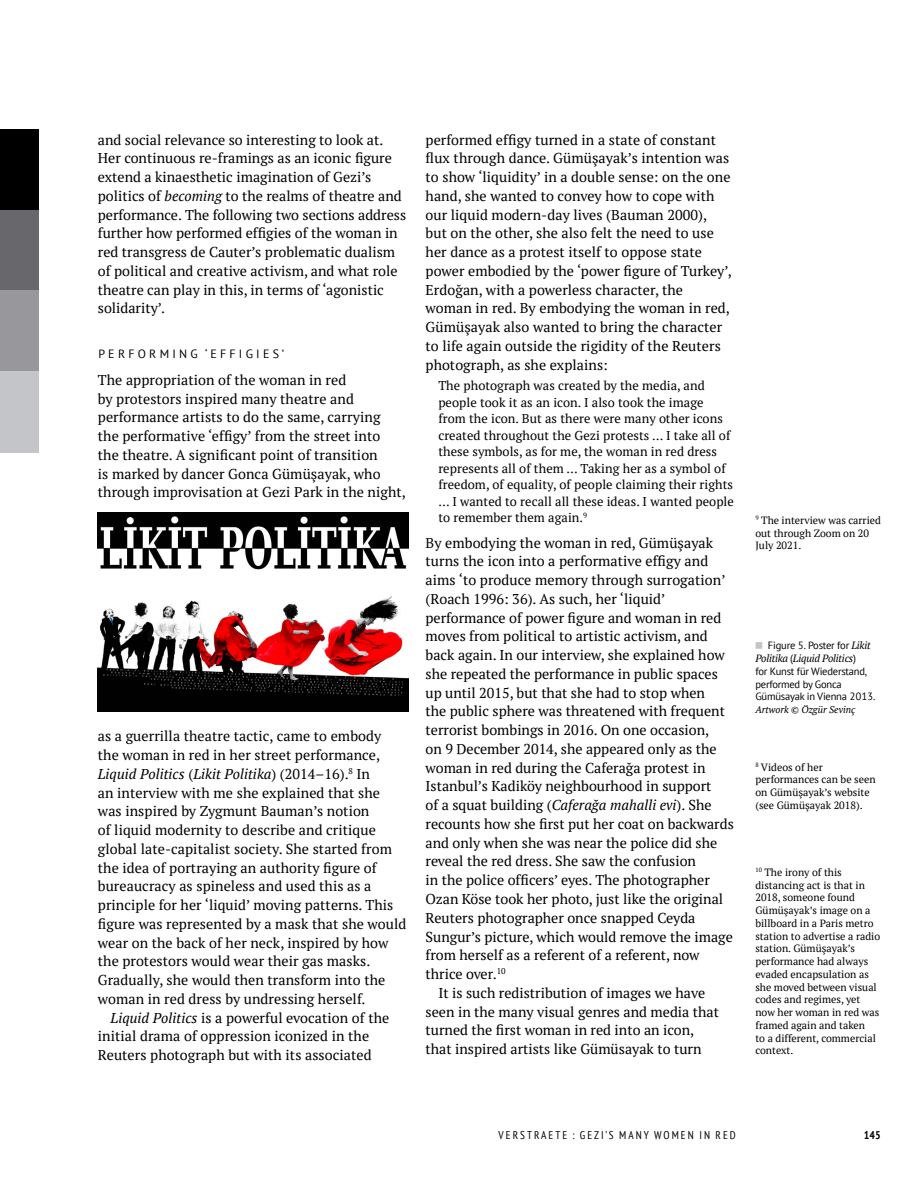
<style>
.page{position:relative;width:915px;height:1191px;background:#fff}
.page>*{position:absolute;margin:0;border:0;box-sizing:border-box;transform-origin:0 0}
.t1{font:14.25px/18.8px "PT Serif";letter-spacing:.005em;color:#000}
.t2{font:12.75px/16.5px "PT Serif";letter-spacing:.005em;color:#000}
.t3{font:12px "PT Sans";letter-spacing:.27em;color:#000}
.t4{font:condensed 11.25px "PT Sans";letter-spacing:.18em;color:#000}
.t5{font:700 condensed 11.25px "PT Sans";color:#000}
.t6{font:10.5px/12.8px "PT Serif";color:#000}
.t7{font:10.5px/12.8px "PT Sans";letter-spacing:-.02em;color:#000}
.t8{font:italic 10.5px "PT Serif";letter-spacing:-.02em;color:#000}
.t9{font:italic 9.75px "PT Serif";color:#000}
.s1{font-style:italic}
.s2{font-family:"Instantdecor";font-size:12px;color:#c3c5c8}
.s3{font-family:"PT Serif";font-style:italic}
.s4{font-family:"PT Sans";font-style:normal}
</style>
<div class="page">
<div style="left:0;top:130px;width:38px;height:81px;background:#000"></div>
<div style="left:0;top:211px;width:38px;height:81px;background:#68676c"></div>
<div style="left:0;top:290px;width:38px;height:81px;background:#98989c"></div>
<div style="left:0;top:371px;width:38px;height:81px;background:#c3c5c8"></div>
<img style="left:98px;top:513px;width:310px;height:199px">
<p class="t1" style="left:98px;top:130px;width:310px">and social relevance so interesting to look at.<br>Her continuous re-framings as an iconic figure extend a kinaesthetic imagination of Gezi’s politics of <span class="s1">becoming</span> to the realms of theatre and performance. The following two sections address further how performed effigies of the woman in red transgress de Cauter’s problematic dualism of political and creative activism, and what role theatre can play in this, in terms of ‘agonistic solidarity’.</p>
<p class="t3" style="left:98px;top:346px;width:187px">PERFORMING ‘EFFIGIES’</p>
<p class="t1" style="left:98px;top:370px;width:309px">The appropriation of the woman in red<br>by protestors inspired many theatre and performance artists to do the same, carrying<br>the performative ‘effigy’ from the street into<br>the theatre. A significant point of transition<br>is marked by dancer Gonca Gümüşayak, who through improvisation at Gezi Park in the night,</p>
<p class="t1" style="left:98px;top:726px;width:310px">as a guerrilla theatre tactic, came to embody<br>the woman in red in her street performance, <span class="s1">Liquid Politics</span> (<span class="s1">Likit Politika</span>) (2014–16).<sup>8</sup> In<br>an interview with me she explained that she was inspired by Zygmunt Bauman’s notion<br>of liquid modernity to describe and critique global late-capitalist society. She started from the idea of portraying an authority figure of bureaucracy as spineless and used this as a principle for her ‘liquid’ moving patterns. This figure was represented by a mask that she would wear on the back of her neck, inspired by how the protestors would wear their gas masks.<br>Gradually, she would then transform into the woman in red dress by undressing herself.</p>
<p class="t1" style="left:98px;top:1008px;width:293px;text-indent:13px"><span class="s1">Liquid Politics</span> is a powerful evocation of the initial drama of oppression iconized in the<br>Reuters photograph but with its associated</p>
<p class="t1" style="left:425px;top:130px;width:308px">performed effigy turned in a state of constant flux through dance. Gümüşayak’s intention was to show ‘liquidity’ in a double sense: on the one hand, she wanted to convey how to cope with our liquid modern-day lives (Bauman 2000), but on the other, she also felt the need to use her dance as a protest itself to oppose state power embodied by the ‘power figure of Turkey’, Erdoğan, with a powerless character, the woman in red. By embodying the woman in red, Gümüşayak also wanted to bring the character to life again outside the rigidity of the Reuters photograph, as she explains:</p>
<p class="t2" style="left:438px;top:377px;width:297px">The photograph was created by the media, and people took it as an icon. I also took the image from the icon. But as there were many other icons created throughout the Gezi protests … I take all of these symbols, as for me, the woman in red dress represents all of them … Taking her as a symbol of freedom, of equality, of people claiming their rights … I wanted to recall all these ideas. I wanted people to remember them again.<sup>9</sup></p>
<p class="t1" style="left:425px;top:533px;width:289px">By embodying the woman in red, Gümüşayak</p>
<p class="t1" style="left:425px;top:552px;width:284px">turns the icon into a performative effigy and</p>
<p class="t1" style="left:425px;top:570px;width:301px">aims ‘to produce memory through surrogation’</p>
<p class="t1" style="left:425px;top:589px;width:241px">(Roach 1996: 36). As such, her ‘liquid’</p>
<p class="t1" style="left:425px;top:608px;width:297px">performance of power figure and woman in red</p>
<p class="t1" style="left:425px;top:627px;width:283px">moves from political to artistic activism, and</p>
<p class="t1" style="left:425px;top:645px;width:300px">back again. In our interview, she explained how</p>
<p class="t1" style="left:425px;top:664px;width:294px">she repeated the performance in public spaces</p>
<p class="t1" style="left:425px;top:683px;width:281px">up until 2015, but that she had to stop when</p>
<p class="t1" style="left:425px;top:702px;width:301px">the public sphere was threatened with frequent</p>
<p class="t1" style="left:425px;top:720px;width:285px">terrorist bombings in 2016. On one occasion,</p>
<p class="t1" style="left:425px;top:739px;width:292px">on 9 December 2014, she appeared only as the</p>
<p class="t1" style="left:425px;top:758px;width:281px">woman in red during the Caferağa protest in</p>
<p class="t1" style="left:425px;top:777px;width:287px">Istanbul’s Kadiköy neighbourhood in support</p>
<p class="t1" style="left:425px;top:795px;width:287px">of a squat building (<span class="s1">Caferağa mahalli evi</span>). She</p>
<p class="t1" style="left:425px;top:814px;width:310px">recounts how she first put her coat on backwards</p>
<p class="t1" style="left:425px;top:833px;width:293px">and only when she was near the police did she</p>
<p class="t1" style="left:425px;top:852px;width:272px">reveal the red dress. She saw the confusion</p>
<p class="t1" style="left:425px;top:870px;width:286px">in the police officers’ eyes. The photographer</p>
<p class="t1" style="left:425px;top:889px;width:299px">Ozan Köse took her photo, just like the original</p>
<p class="t1" style="left:425px;top:908px;width:271px">Reuters photographer once snapped Ceyda</p>
<p class="t1" style="left:425px;top:927px;width:309px">Sungur’s picture, which would remove the image</p>
<p class="t1" style="left:425px;top:945px;width:275px">from herself as a referent of a referent, now</p>
<p class="t1" style="left:425px;top:964px;width:81px">thrice over.<sup>10</sup></p>
<p class="t1" style="left:438px;top:983px;width:268px">It is such redistribution of images we have</p>
<p class="t1" style="left:425px;top:1002px;width:295px">seen in the many visual genres and media that</p>
<p class="t1" style="left:425px;top:1020px;width:270px">turned the first woman in red into an icon,</p>
<p class="t1" style="left:425px;top:1039px;width:277px">that inspired artists like Gümüsayak to turn</p>
<p class="t6" style="left:755px;top:513px;width:127px"><sup>9</sup> The interview was carried out through Zoom on 20<br>July 2021.</p>
<p class="t7" style="left:755px;top:639px;width:117px"><span class="s2">q</span> Figure 5. Poster for <span class="s3">Likit</span></p>
<p class="t8" style="left:755px;top:651px;width:102px">Politika <span class="s4">(</span>Liquid Politics<span class="s4">)</span></p>
<p class="t7" style="left:755px;top:664px;width:121px">for Kunst für Wiederstand, performed by Gonca<br>Gümüsayak in Vienna 2013.</p>
<p class="t9" style="left:755px;top:703px;width:101px">Artwork © Özgür Sevinç</p>
<p class="t6" style="left:755px;top:760px;width:122px"><sup>8</sup> Videos of her performances can be seen on Gümüşayak’s website (see Gümüşayak 2018).</p>
<p class="t6" style="left:755px;top:865px;width:126px"><sup>10</sup> The irony of this distancing act is that in<br>2018, someone found<br>Gümüşayak’s image on a billboard in a Paris metro station to advertise a radio station. Gümüşayak’s performance had always evaded encapsulation as she moved between visual codes and regimes, yet now her woman in red was framed again and taken<br>to a different, commercial context.</p>
<p class="t4" style="left:498px;top:1128px;width:238px">VERSTRAETE : GEZI’S MANY WOMEN IN RED</p>
<p class="t5" style="left:863px;top:1127px;width:19px">145</p>
</div>
